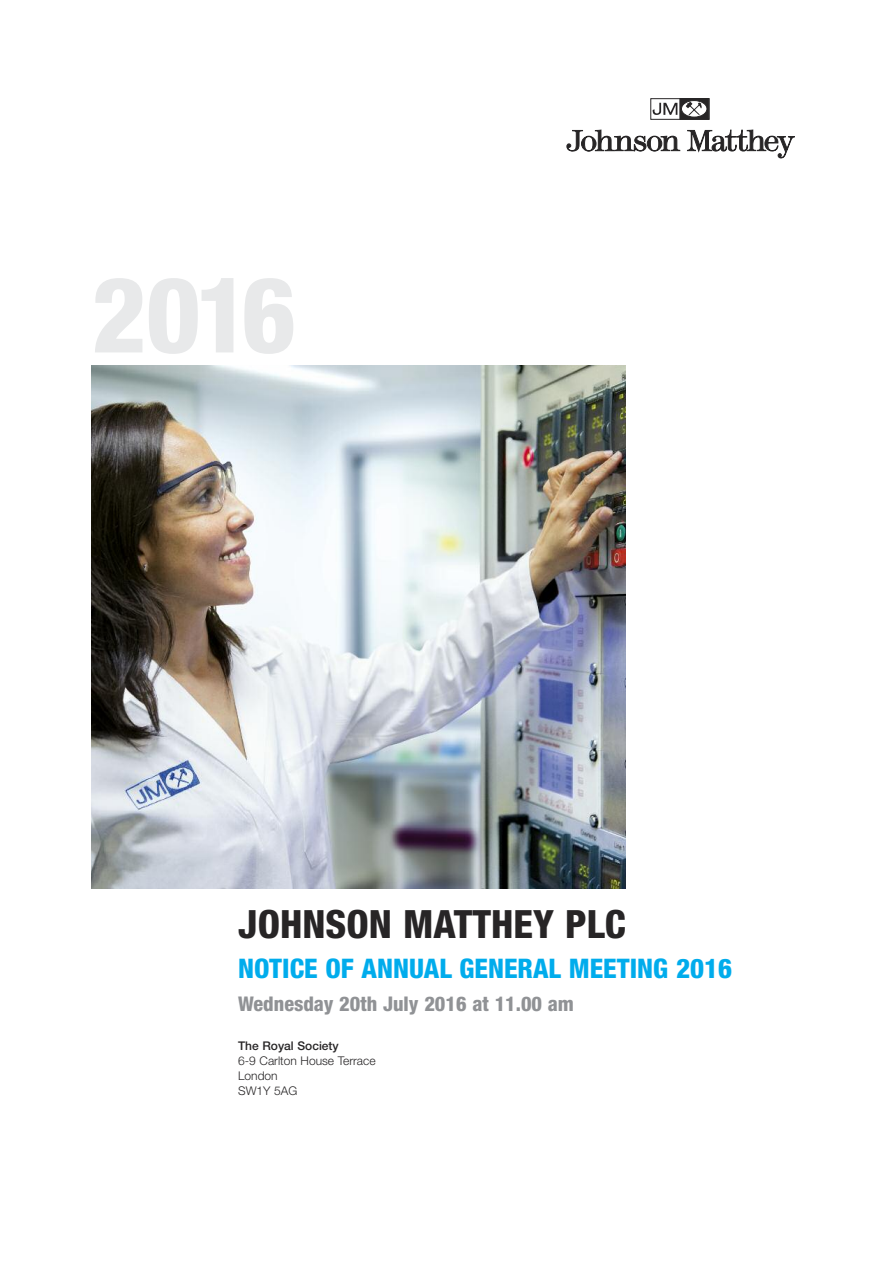
<style>
.page{position:relative;width:893px;height:1263px;background:#fff}
.page>*{position:absolute;margin:0;border:0;box-sizing:border-box;transform-origin:0 0}
.t1{font:800 condensed 105px "Helvetica Neue LT";color:#e8e9ea}
.t2{font:800 condensed 39px "Helvetica Neue LT";color:#272526}
.t3{font:800 condensed 27px "Helvetica Neue LT";color:#00acec}
.t4{font:800 condensed 20.25px "Helvetica Neue LT";color:#909295}
.t5{font:300 12px/15px "Helvetica Neue LT";color:#272526}
.t6{font:500 12px "Helvetica Neue LT";color:#272526}
</style>
<div class="page">
<img style="left:91px;top:365px;width:534px;height:524px">
<svg style="left:567px;top:130px;width:113px;height:21px"></svg>
<svg style="left:687px;top:130px;width:107px;height:28px"></svg>
<div style="left:650px;top:98px;width:59px;height:22px;border:1px solid #272526"></div>
<svg style="left:652px;top:98px;width:57px;height:21px"></svg>
<h1 class="t1" style="left:91px;top:277px;width:206px">2016</h1>
<h2 class="t2" style="left:238px;top:910px;width:389px">JOHNSON MATTHEY PLC</h2>
<h3 class="t3" style="left:238px;top:958px;width:495px">NOTICE OF ANNUAL GENERAL MEETING 2016</h3>
<h3 class="t4" style="left:238px;top:996px;width:337px">Wednesday 20th July 2016 at 11.00 am</h3>
<p class="t6" style="left:238px;top:1042px;width:102px">The Royal Society</p>
<p class="t5" style="left:238px;top:1055px;width:139px">6-9 Carlton House Terrace<br>London<br>SW1Y 5AG</p>
</div>
